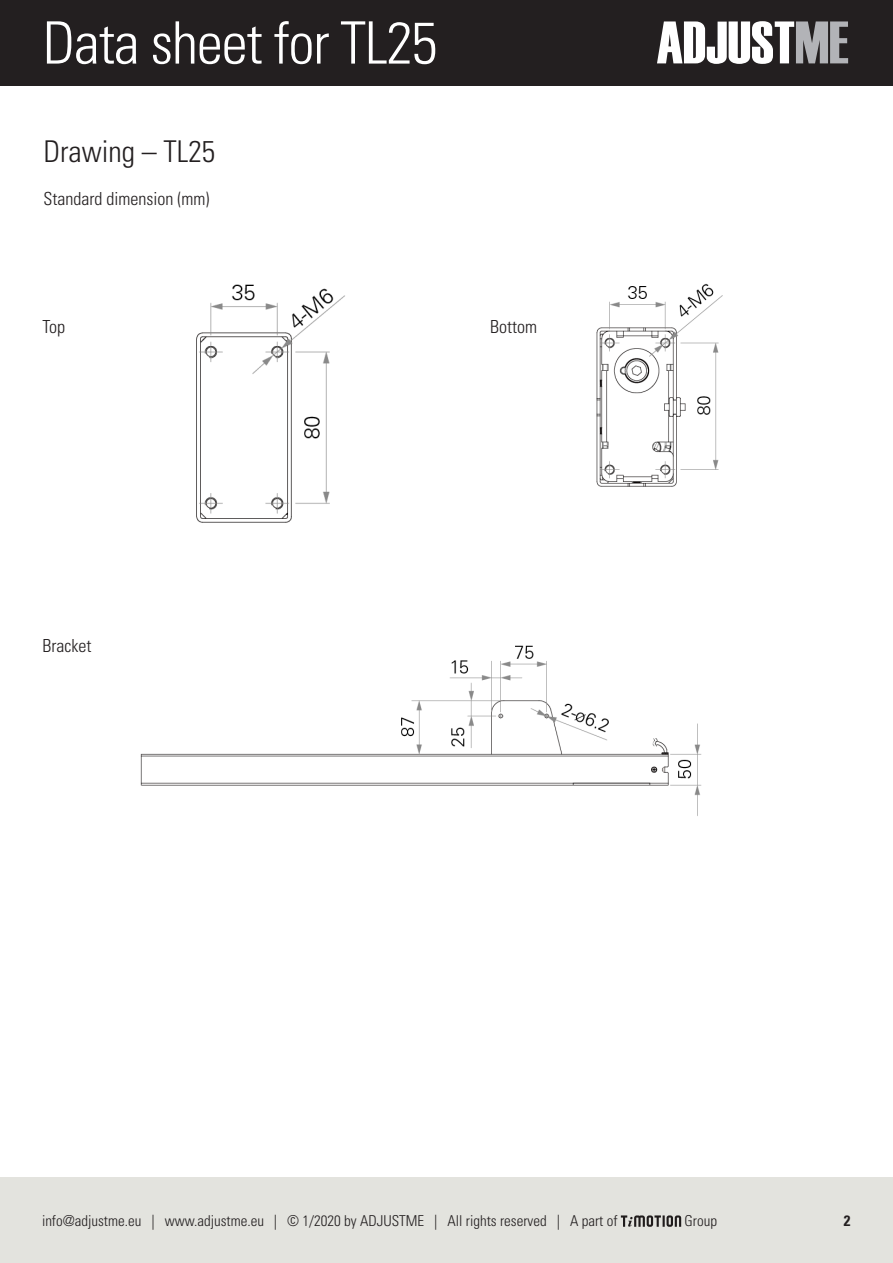
<style>
.page{position:relative;width:893px;height:1263px;background:#fff}
.page>*{position:absolute;margin:0;border:0;box-sizing:border-box;transform-origin:0 0}
.t1{font:300 condensed 58.5px "Univers";letter-spacing:-.02em;color:#fff}
.t2{font:300 condensed 30px "Univers";color:#231f20}
.t3{font:300 condensed 18px "Univers";color:#231f20}
.t4{font:300 condensed 15px "Univers";color:#231f20}
.t5{font:700 condensed 15px "Univers";color:#231f20}
</style>
<div class="page">
<div style="left:0;top:0;width:893px;height:85px;background:#231f20"></div>
<svg style="left:657px;top:21px;width:191px;height:43px"></svg>
<div style="left:0;top:1178px;width:893px;height:85px;background:#e3e3de"></div>
<svg style="left:621px;top:1215px;width:60px;height:12px"></svg>
<img style="left:196px;top:284px;width:149px;height:239px">
<img style="left:140px;top:645px;width:562px;height:171px">
<img style="left:596px;top:283px;width:127px;height:204px">
<p class="t1" style="left:43px;top:8px;width:396px">Data sheet for TL25</p>
<p class="t2" style="left:44px;top:133px;width:173px">Drawing – TL25</p>
<p class="t3" style="left:44px;top:188px;width:167px">Standard dimension (mm)</p>
<p class="t3" style="left:43px;top:316px;width:24px">Top</p>
<p class="t3" style="left:490px;top:316px;width:48px">Bottom</p>
<p class="t3" style="left:43px;top:635px;width:50px">Bracket</p>
<p class="t4" style="left:42px;top:1212px;width:577px">info@adjustme.eu | www.adjustme.eu | © 1/2020 by ADJUSTME | All rights reserved | A part of</p>
<p class="t4" style="left:684px;top:1212px;width:34px">Group</p>
<p class="t5" style="left:844px;top:1212px;width:8px">2</p>
</div>
